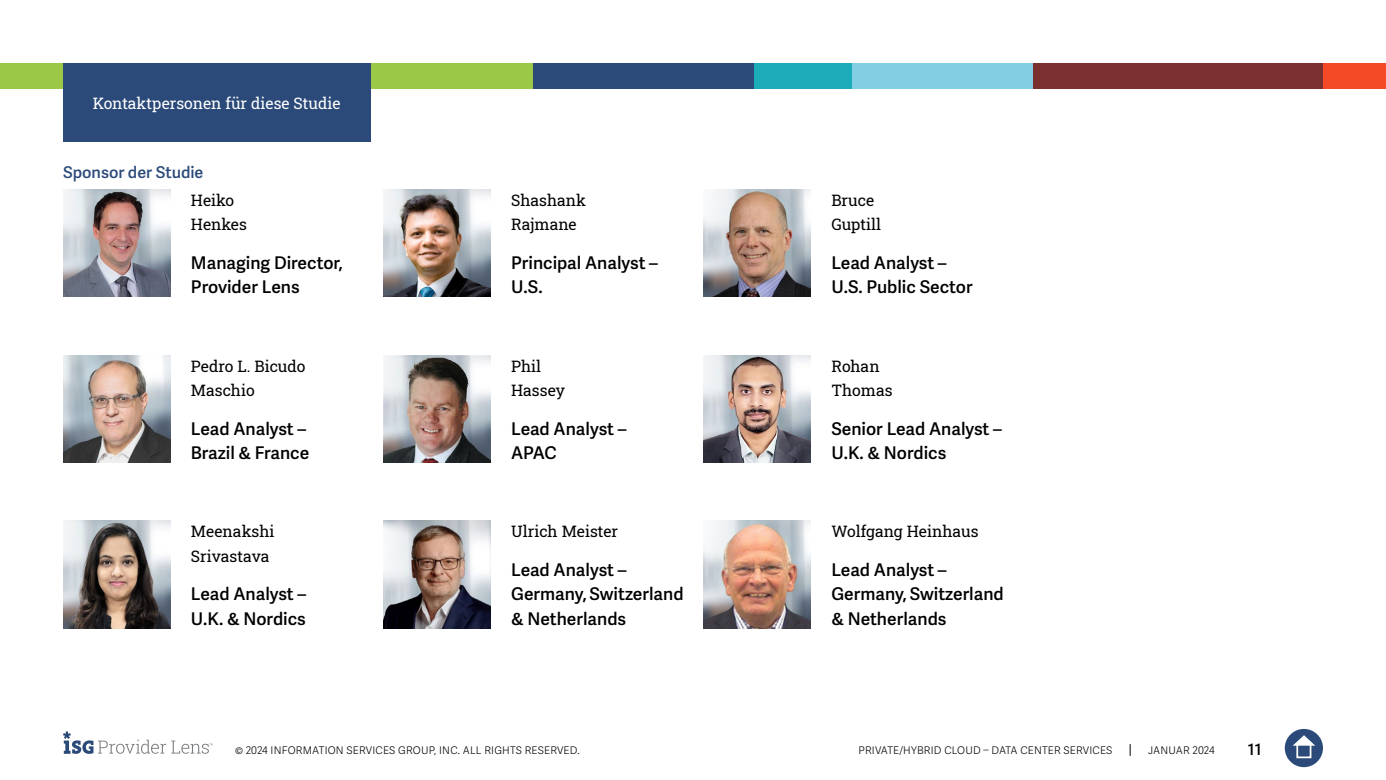
<style>
.page{position:relative;width:1386px;height:780px;background:#fff}
.page>*{position:absolute;margin:0;border:0;box-sizing:border-box;transform-origin:0 0}
.t1{font:600 17.5px/24.5px "Adelle Sans";color:#000}
.t2{font:600 16.1px "Adelle Sans";color:#2b4a79}
.t3{font:15.75px/24.5px "Roboto Slab ISG P Regular";color:#000}
.t4{font:15.75px "Roboto Slab ISG P Regular";color:#fff}
.t5{font:600 15.75px "Adelle Sans";color:#000}
.t6{font:300 10.5px "Adelle Sans";letter-spacing:.02em;color:#000}
</style>
<div class="page">
<svg style="left:1130px;top:744px;width:1px;height:12px"></svg>
<svg style="left:63px;top:731px;width:150px;height:23px"></svg>
<div style="left:1285px;top:729px;width:38px;height:38px;background:#2b4a79;border-radius:50%"></div>
<svg style="left:1293px;top:735px;width:22px;height:10px"></svg>
<div style="left:1296px;top:743px;width:15px;height:15px;border:2px solid #fff"></div>
<div style="left:0;top:63px;width:533px;height:25px;background:#9bc947"></div>
<div style="left:533px;top:63px;width:223px;height:25px;background:#2b4a79"></div>
<div style="left:850px;top:63px;width:184px;height:25px;background:#84cee3"></div>
<div style="left:1323px;top:63px;width:63px;height:25px;background:#f54a26"></div>
<div style="left:1033px;top:63px;width:290px;height:25px;background:#7a302e"></div>
<div style="left:754px;top:63px;width:98px;height:25px;background:#1cabb9"></div>
<img style="left:383px;top:189px;width:107px;height:108px">
<img style="left:704px;top:355px;width:107px;height:107px">
<img style="left:63px;top:355px;width:107px;height:107px">
<img style="left:383px;top:521px;width:107px;height:107px">
<img style="left:704px;top:189px;width:107px;height:108px">
<img style="left:63px;top:521px;width:107px;height:107px">
<img style="left:383px;top:355px;width:107px;height:107px">
<img style="left:704px;top:521px;width:107px;height:107px">
<div style="left:63px;top:63px;width:307px;height:79px;background:#2b4a79"></div>
<img style="left:63px;top:189px;width:107px;height:108px">
<p class="t4" style="left:93px;top:92px;width:249px">Kontaktpersonen für diese Studie</p>
<p class="t2" style="left:63px;top:163px;width:142px">Sponsor der Studie</p>
<p class="t3" style="left:191px;top:187px;width:58px">Heiko<br>Henkes</p>
<p class="t1" style="left:191px;top:251px;width:154px">Managing Director,<br>Provider Lens</p>
<p class="t3" style="left:191px;top:353px;width:116px">Pedro L. Bicudo<br>Maschio</p>
<p class="t1" style="left:191px;top:417px;width:120px">Lead Analyst –<br>Brazil &amp; France</p>
<p class="t3" style="left:191px;top:519px;width:85px">Meenakshi<br>Srivastava</p>
<p class="t1" style="left:191px;top:582px;width:117px">Lead Analyst –<br>U.K. &amp; Nordics</p>
<p class="t3" style="left:511px;top:187px;width:77px">Shashank<br>Rajmane</p>
<p class="t1" style="left:511px;top:251px;width:148px">Principal Analyst –<br>U.S.</p>
<p class="t3" style="left:511px;top:353px;width:55px">Phil<br>Hassey</p>
<p class="t1" style="left:511px;top:417px;width:117px">Lead Analyst –<br>APAC</p>
<p class="t3" style="left:511px;top:519px;width:108px">Ulrich Meister</p>
<p class="t1" style="left:511px;top:558px;width:174px">Lead Analyst –<br>Germany, Switzerland &amp; Netherlands</p>
<p class="t3" style="left:831px;top:187px;width:51px">Bruce<br>Guptill</p>
<p class="t1" style="left:831px;top:251px;width:143px">Lead Analyst –<br>U.S. Public Sector</p>
<p class="t3" style="left:831px;top:353px;width:63px">Rohan<br>Thomas</p>
<p class="t1" style="left:831px;top:417px;width:172px">Senior Lead Analyst –<br>U.K. &amp; Nordics</p>
<p class="t3" style="left:831px;top:519px;width:149px">Wolfgang Heinhaus</p>
<p class="t1" style="left:831px;top:558px;width:174px">Lead Analyst –<br>Germany, Switzerland &amp; Netherlands</p>
<p class="t6" style="left:235px;top:744px;width:346px">© 2024 INFORMATION SERVICES GROUP, INC. ALL RIGHTS RESERVED.</p>
<p class="t6" style="left:858px;top:744px;width:256px">PRIVATE/HYBRID CLOUD – DATA CENTER SERVICES</p>
<p class="t6" style="left:1148px;top:744px;width:68px">JANUAR 2024</p>
<p class="t5" style="left:1248px;top:740px;width:15px">11</p>
</div>
